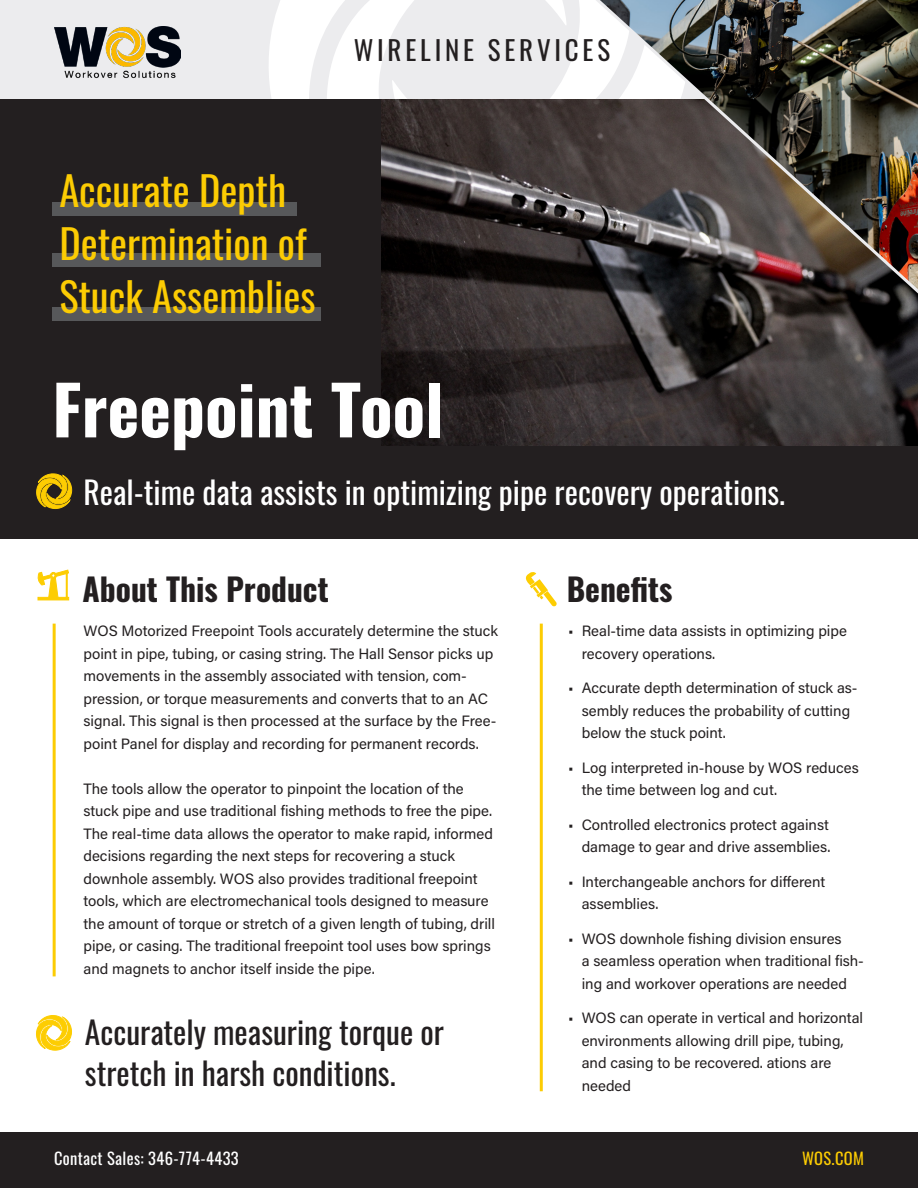
<style>
.page{position:relative;width:918px;height:1188px;background:#fff}
.page>*{position:absolute;margin:0;border:0;box-sizing:border-box;transform-origin:0 0}
.t1{font:700 67.5px "Oswald";color:#fff}
.t2{font:40.5px "Oswald";color:#fccc03}
.t3{font:31.5px "Oswald";color:#fff}
.t4{font:31.5px/40.8px "Oswald";color:#231f20}
.t5{font:700 31.5px "Oswald";color:#231f20}
.t6{font:27px "Oswald";letter-spacing:.14em;color:#231f20}
.t7{font:16.5px "Oswald";letter-spacing:.02em;color:#fff}
.t8{font:16.5px "Oswald";letter-spacing:.02em;color:#fccc03}
.t9{font:15px/22.5px "Acumin Pro";color:#231f20}
</style>
<div class="page">
<div style="left:0;top:0;width:918px;height:538px;background:#231f20"></div>
<img style="left:381px;top:98px;width:537px;height:347px">
<div style="left:0;top:0;width:918px;height:98px;background:#ececee"></div>
<svg style="left:269px;top:0;width:304px;height:98px"></svg>
<img style="left:573px;top:0;width:345px;height:304px">
<div style="left:0;top:1132px;width:918px;height:56px;background:#231f20"></div>
<hr style="left:540px;top:624px;width:3px;height:467px;background:#fccc03">
<hr style="left:53px;top:624px;width:3px;height:352px;background:#fccc03">
<svg style="left:37px;top:569px;width:32px;height:32px"></svg>
<svg style="left:525px;top:572px;width:32px;height:35px"></svg>
<svg style="left:36px;top:1015px;width:36px;height:35px"></svg>
<svg style="left:37px;top:474px;width:35px;height:35px"></svg>
<div style="left:52px;top:202px;width:244px;height:14px;background:#57585a"></div>
<div style="left:52px;top:254px;width:269px;height:13px;background:#57585a"></div>
<div style="left:52px;top:307px;width:269px;height:14px;background:#57585a"></div>
<img style="left:54px;top:26px;width:127px;height:53px">
<p class="t6" style="left:354px;top:26px;width:258px">WIRELINE SERVICES</p>
<p class="t2" style="left:59px;top:155px;width:228px">Accurate Depth</p>
<p class="t2" style="left:59px;top:207px;width:249px">Determination of</p>
<p class="t2" style="left:59px;top:260px;width:258px">Stuck Assemblies</p>
<p class="t1" style="left:52px;top:375px;width:393px">Freepoint Tool</p>
<p class="t3" style="left:83px;top:465px;width:703px">Real-time data assists in optimizing pipe recovery operations.</p>
<p class="t5" style="left:83px;top:572px;width:248px">About This Product</p>
<p class="t5" style="left:567px;top:572px;width:107px">Benefits</p>
<p class="t9" style="left:83px;top:619px;width:416px">WOS Motorized Freepoint Tools accurately determine the stuck point in pipe, tubing, or casing string. The Hall Sensor picks up movements in the assembly associated with tension, com&shy;pression, or torque measurements and converts that to an AC signal. This signal is then processed at the surface by the Free&shy;point Panel for display and recording for permanent records.</p>
<p class="t9" style="left:83px;top:777px;width:413px">The tools allow the operator to pinpoint the location of the stuck pipe and use traditional fishing methods to free the pipe.<br>The real-time data allows the operator to make rapid, informed decisions regarding the next steps for recovering a stuck downhole assembly. WOS also provides traditional freepoint tools, which are electromechanical tools designed to measure the amount of torque or stretch of a given length of tubing, drill pipe, or casing. The traditional freepoint tool uses bow springs and magnets to anchor itself inside the pipe.</p>
<p class="t4" style="left:85px;top:1009px;width:361px">Accurately measuring torque or stretch in harsh conditions.</p>
<p class="t7" style="left:54px;top:1144px;width:186px">Contact Sales: 346-774-4433</p>
<p class="t9" style="left:582px;top:619px;width:267px;text-indent:-14px">• Real-time data assists in optimizing pipe recovery operations.</p>
<p class="t9" style="left:582px;top:676px;width:277px;text-indent:-14px">• Accurate depth determination of stuck as&shy;sembly reduces the probability of cutting below the stuck point.</p>
<p class="t9" style="left:582px;top:756px;width:279px;text-indent:-14px">• Log interpreted in-house by WOS reduces the time between log and cut.</p>
<p class="t9" style="left:568px;top:813px;width:264px;text-align:right">• Controlled electronics protect against damage to gear and drive assemblies.</p>
<p class="t9" style="left:582px;top:870px;width:245px;text-indent:-14px">• Interchangeable anchors for different assemblies.</p>
<p class="t9" style="left:582px;top:927px;width:284px;text-indent:-14px">• WOS downhole fishing division ensures<br>a seamless operation when traditional fish&shy;ing and workover operations are needed</p>
<p class="t9" style="left:582px;top:1006px;width:283px;text-indent:-14px">• WOS can operate in vertical and horizontal environments allowing drill pipe, tubing, and casing to be recovered. ations are needed</p>
<p class="t8" style="left:802px;top:1144px;width:63px">WOS.COM</p>
</div>
